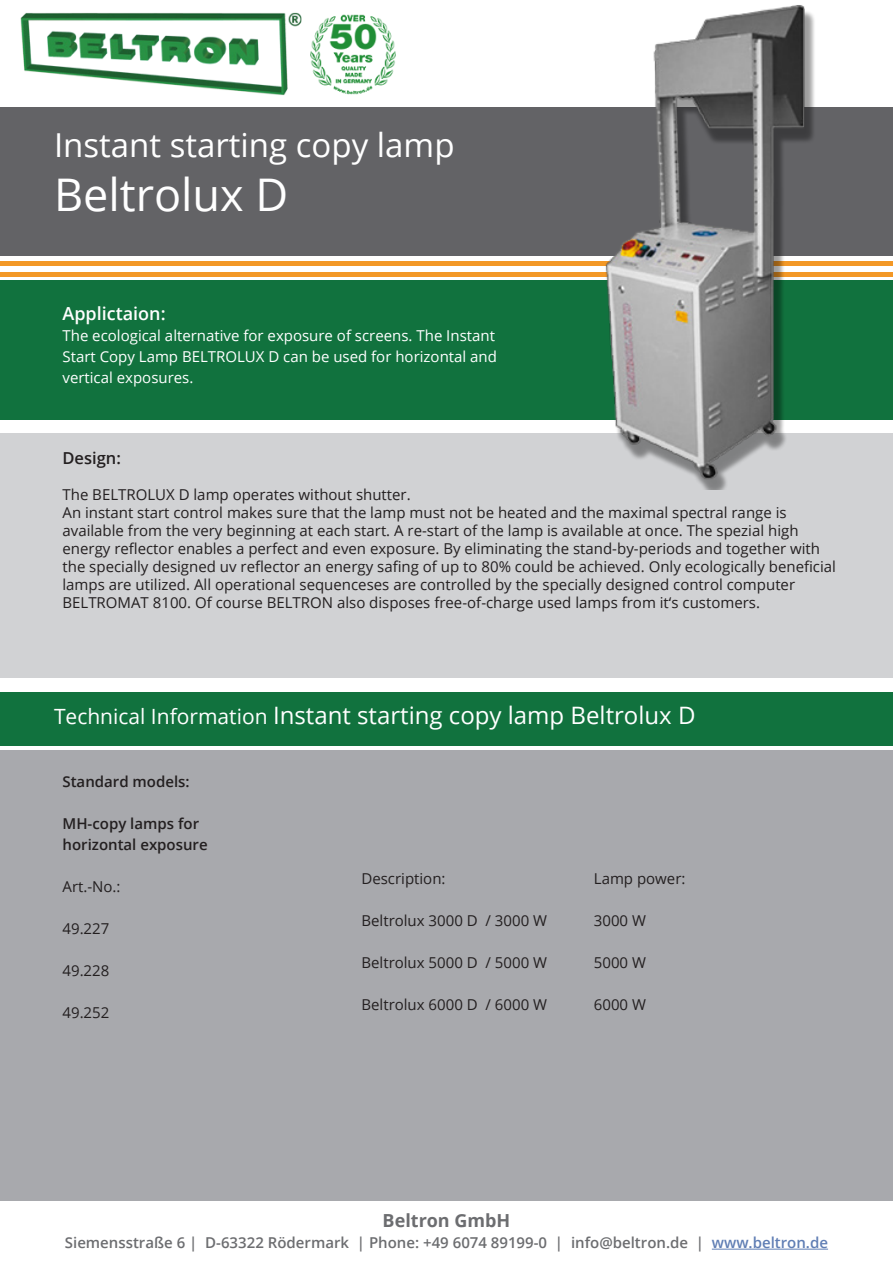
<style>
.page{position:relative;width:893px;height:1263px;background:#fff}
.page>*{position:absolute;margin:0;border:0;box-sizing:border-box;transform-origin:0 0}
.t1{font:45px "Open Sans";color:#fff}
.t2{font:33px "Open Sans";color:#fff}
.t3{font:24px "Open Sans";color:#fff}
.t4{font:600 18px "Open Sans";color:#fff}
.t5{font:700 18px "Open Sans";color:#6c6d70}
.t6{font:600 16.5px "Open Sans";color:#231f20}
.t7{font:15px/18px "Open Sans";color:#231f20}
.t8{font:15px/21px "Open Sans";color:#fff}
.t9{font:600 15px "Open Sans";color:#6c6d70}
.t10{font:600 15px/21px "Open Sans";color:#231f20}
.s1{font-size:21px}
.s2{color:#607eb4}
</style>
<div class="page">
<div style="left:0;top:434px;width:893px;height:244px;background:#d1d2d4"></div>
<div style="left:0;top:107px;width:893px;height:149px;background:#636366"></div>
<div style="left:0;top:280px;width:893px;height:140px;background:#11723e"></div>
<hr style="left:0;top:262px;width:893px;height:4px;background:#f39826">
<hr style="left:0;top:272px;width:893px;height:4px;background:#f39826">
<img style="left:538px;top:5px;width:355px;height:484px">
<div style="left:0;top:692px;width:893px;height:53px;background:#11723e"></div>
<img style="left:20px;top:12px;width:375px;height:84px">
<hr style="left:712px;top:1249px;width:116px;height:1px;background:#607eb4">
<div style="left:0;top:750px;width:893px;height:451px;background:#a8a9ad"></div>
<p class="t2" style="left:54px;top:122px;width:402px">Instant starting copy lamp</p>
<p class="t1" style="left:54px;top:164px;width:236px">Beltrolux D</p>
<p class="t4" style="left:63px;top:301px;width:105px">Applictaion:</p>
<p class="t8" style="left:63px;top:325px;width:436px">The ecological alternative for exposure of screens. The Instant<br>Start Copy Lamp BELTROLUX D can be used for horizontal and vertical exposures.</p>
<p class="t6" style="left:63px;top:447px;width:60px">Design:</p>
<p class="t7" style="left:63px;top:485px;width:726px">The BELTROLUX D lamp operates without shutter.<br>An instant start control makes sure that the lamp must not be heated and the maximal spectral range is</p>
<p class="t7" style="left:63px;top:521px;width:775px">available from the very beginning at each start. A re-start of the lamp is available at once. The spezial high energy reflector enables a perfect and even exposure. By eliminating the stand-by-periods and together with the specially designed uv reflector an energy safing of up to 80% could be achieved. Only ecologically beneficial lamps are utilized. All operational sequenceses are controlled by the specially designed control computer</p>
<p class="t7" style="left:63px;top:593px;width:699px">BELTROMAT 8100. Of course BELTRON also disposes free-of-charge used lamps from it‘s customers.</p>
<p class="t3" style="left:54px;top:699px;width:643px"><span class="s1">Technical Information</span> Instant starting copy lamp Beltrolux D</p>
<p class="t10" style="left:63px;top:770px;width:129px">Standard models:</p>
<p class="t10" style="left:63px;top:812px;width:147px">MH-copy lamps for horizontal exposure</p>
<p class="t7" style="left:63px;top:877px;width:60px">Art.-No.:</p>
<p class="t7" style="left:63px;top:919px;width:48px">49.227</p>
<p class="t7" style="left:63px;top:961px;width:48px">49.228</p>
<p class="t7" style="left:63px;top:1003px;width:48px">49.252</p>
<p class="t7" style="left:361px;top:869px;width:86px">Description:</p>
<p class="t7" style="left:361px;top:911px;width:187px">Beltrolux 3000 D / 3000 W</p>
<p class="t7" style="left:361px;top:953px;width:187px">Beltrolux 5000 D / 5000 W</p>
<p class="t7" style="left:361px;top:995px;width:187px">Beltrolux 6000 D / 6000 W</p>
<p class="t7" style="left:594px;top:869px;width:93px">Lamp power:</p>
<p class="t7" style="left:594px;top:911px;width:54px">3000 W</p>
<p class="t7" style="left:594px;top:953px;width:54px">5000 W</p>
<p class="t7" style="left:594px;top:995px;width:54px">6000 W</p>
<p class="t5" style="left:383px;top:1208px;width:129px">Beltron GmbH</p>
<p class="t9" style="left:65px;top:1232px;width:765px">Siemensstraße 6 | D-63322 Rödermark | Phone: +49 6074 89199-0 | info@beltron.de | <span class="s2">www.beltron.de</span></p>
</div>
